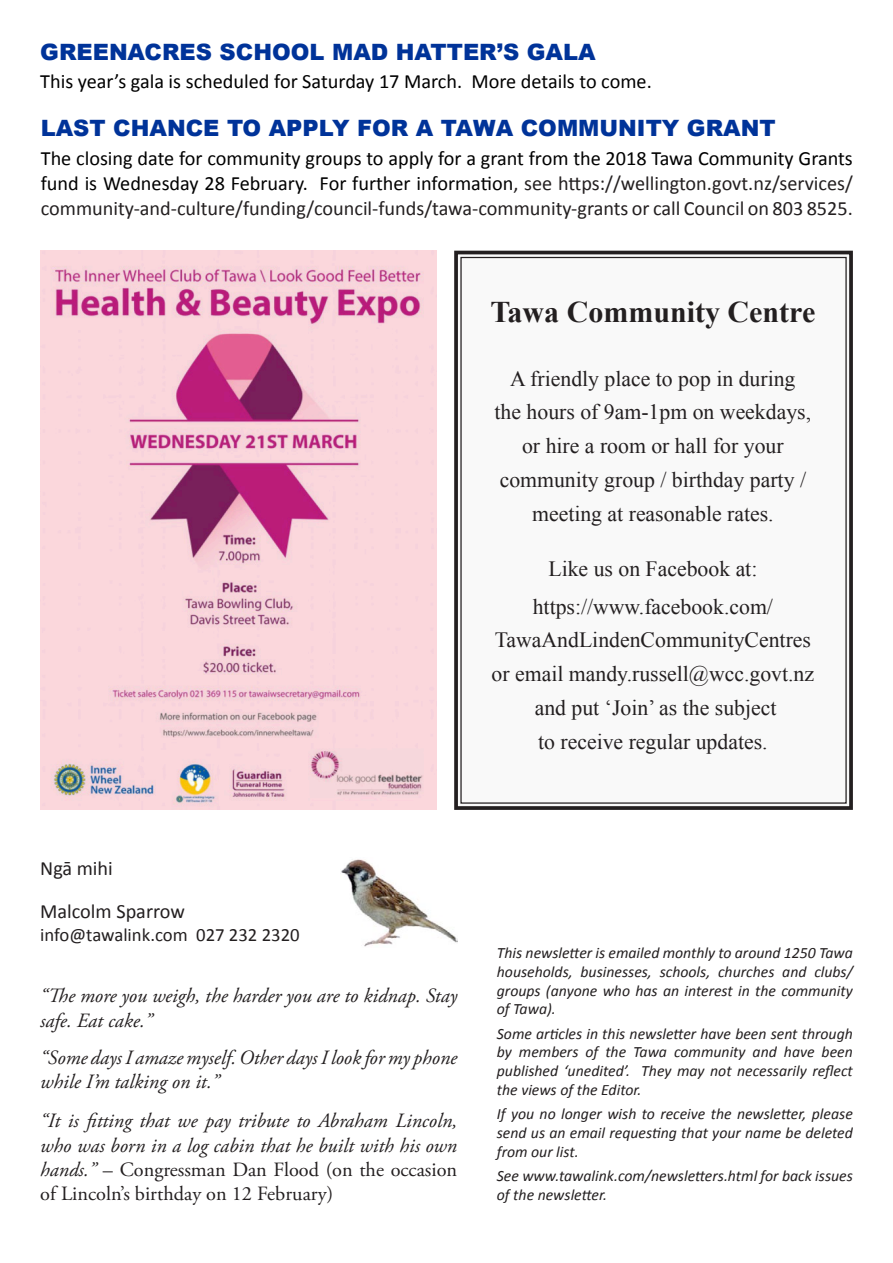
<style>
.page{position:relative;width:893px;height:1263px;background:#fff}
.page>*{position:absolute;margin:0;border:0;box-sizing:border-box;transform-origin:0 0}
.t1{font:700 30px "Times New Roman";color:#231f20}
.t2{font:900 22.5px "Arial";color:#039}
.t3{font:21.75px "Times New Roman";color:#231f20}
.t4{font:italic 20.25px/24.3px "Adobe Garamond Pro";color:#231f20}
.t5{font:20.25px/24.8px "Calibri";color:#231f20;text-align:justify}
.t6{font:20.25px "Calibri";color:#000}
.t7{font:18.75px "Calibri";color:#231f20}
.t8{font:italic 15.75px/18.9px "Calibri";color:#231f20;text-align:justify}
.s1{color:#000}
.s2{font-style:normal}
</style>
<div class="page">
<img style="left:341px;top:859px;width:116px;height:88px">
<img style="left:41px;top:251px;width:395px;height:559px">
<svg style="left:454px;top:250px;width:399px;height:560px"></svg>
<p class="t2" style="left:40px;top:35px;width:557px">GREENACRES SCHOOL MAD HATTER’S GALA</p>
<p class="t6" style="left:40px;top:69px;width:613px">This year’s gala is scheduled for Saturday 17 March. More details to come.</p>
<p class="t2" style="left:41px;top:112px;width:736px">LAST CHANCE TO APPLY FOR A TAWA COMMUNITY GRANT</p>
<p class="t5" style="left:41px;top:145px;width:814px"><span class="s1">The closing date for community groups to apply for a grant from the 2018 Tawa Community Grants fund is Wednesday 28 February. For further information</span>, see https://wellington.govt.nz/services/ community-and-culture/funding/council-funds/tawa-community-grants or call Council on 803 8525.</p>
<p class="t1" style="left:490px;top:291px;width:326px">Tawa Community Centre</p>
<p class="t3" style="left:510px;top:364px;width:287px">A friendly place to pop in during</p>
<p class="t3" style="left:495px;top:397px;width:318px">the hours of 9am-1pm on weekdays,</p>
<p class="t3" style="left:522px;top:431px;width:263px">or hire a room or hall for your</p>
<p class="t3" style="left:500px;top:465px;width:308px">community group / birthday party /</p>
<p class="t3" style="left:532px;top:499px;width:243px">meeting at reasonable rates.</p>
<p class="t3" style="left:548px;top:554px;width:211px">Like us on Facebook at:</p>
<p class="t3" style="left:533px;top:592px;width:242px">https://www.facebook.com/</p>
<p class="t3" style="left:495px;top:626px;width:318px">TawaAndLindenCommunityCentres</p>
<p class="t3" style="left:492px;top:659px;width:324px">or email mandy.russell@wcc.govt.nz</p>
<p class="t3" style="left:535px;top:693px;width:243px">and put ‘Join’ as the subject</p>
<p class="t3" style="left:538px;top:727px;width:231px">to receive regular updates.</p>
<p class="t5" style="left:40px;top:854px;width:74px">Ngā mihi</p>
<p class="t5" style="left:40px;top:898px;width:146px">Malcolm Sparrow</p>
<p class="t7" style="left:40px;top:923px;width:261px">info@tawalink.com 027 232 2320</p>
<p class="t4" style="left:40px;top:984px;width:418px">“The more you weigh, the harder you are to kidnap. Stay safe. Eat cake.”</p>
<p class="t4" style="left:40px;top:1046px;width:418px">“Some days I amaze myself. Other days I look for my phone while I’m talking on it.”</p>
<p class="t4" style="left:40px;top:1109px;width:418px;text-align:justify">“It is fitting that we pay tribute to Abraham Lincoln, who was born in a log cabin that he built with his own hands.” <span class="s2">– Congressman Dan Flood (on the occasion of Lincoln’s birthday on 12 February)</span></p>
<p class="t8" style="left:497px;top:942px;width:357px">This newsletter is emailed monthly to around 1250 Tawa households, businesses, schools, churches and clubs/ groups (anyone who has an interest in the community of Tawa).</p>
<p class="t8" style="left:497px;top:1023px;width:358px">Some articles in this newsletter have been sent through by members of the Tawa community and have been published ‘unedited’. They may not necessarily reflect the views of the Editor.</p>
<p class="t8" style="left:497px;top:1104px;width:357px">If you no longer wish to receive the newsletter, please send us an email requesting that your name be deleted from our list.</p>
<p class="t8" style="left:497px;top:1166px;width:358px">See www.tawalink.com/newsletters.html for back issues of the newsletter.</p>
</div>
